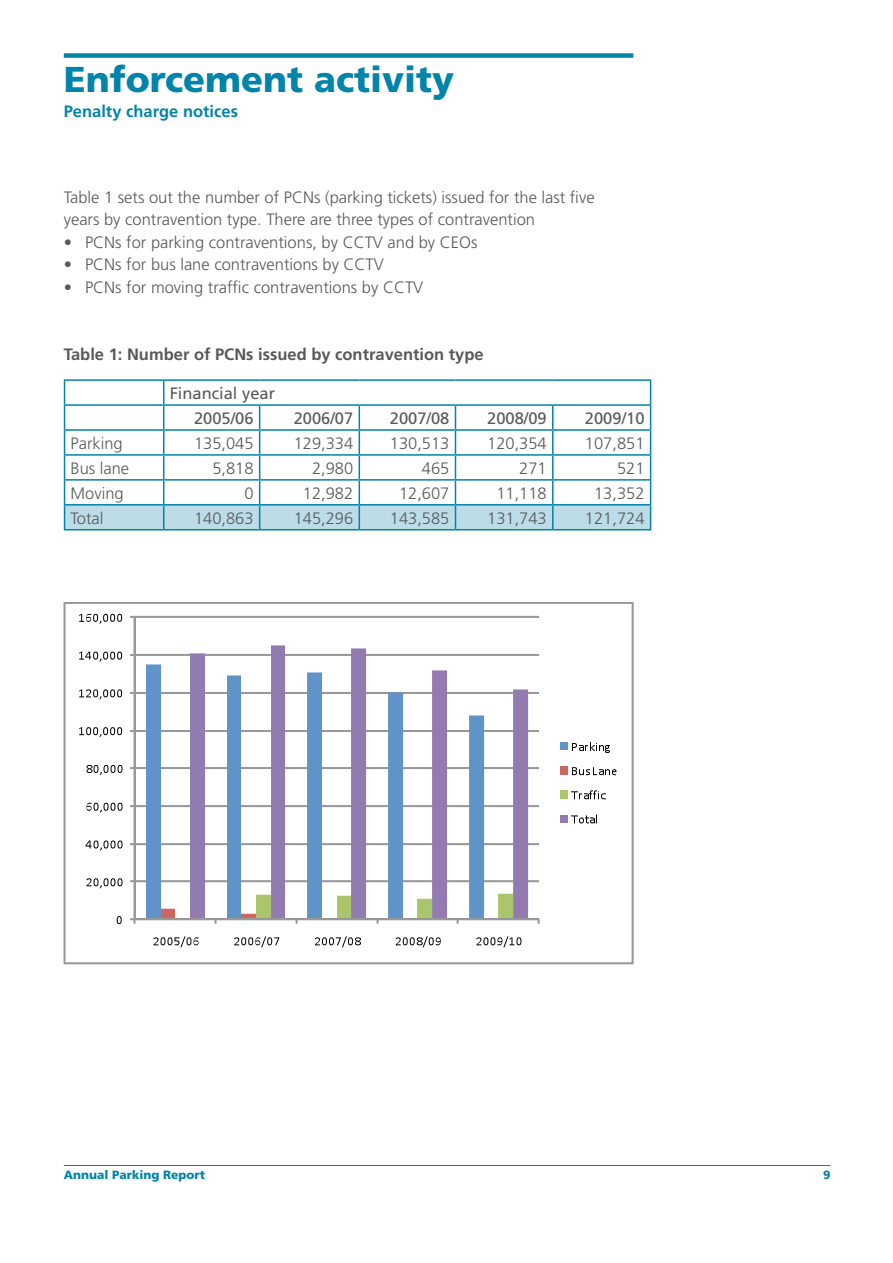
<style>
.page{position:relative;width:893px;height:1263px;background:#fff}
.page>*{position:absolute;margin:0;border:0;box-sizing:border-box;transform-origin:0 0}
.t1{font:900 36px "Frutiger";color:#0084a9}
.t2{font:300 16.5px/22.5px "Frutiger";color:#58595b}
.t3{font:16.5px/24.9px "Frutiger";color:#58595b;text-align:center}
.t4{font:700 16.5px "Frutiger";color:#58595b}
.t5{font:700 16.5px "Frutiger";color:#0084a9}
.t6{font:900 12px "Frutiger";color:#0084a9}
</style>
<div class="page">
<hr style="left:64px;top:1165px;width:767px;height:1px;background:#0084a9">
<div style="left:64px;top:53px;width:569px;height:5px;background:#0084a9"></div>
<hr style="left:64px;top:379px;width:100px;height:2px;background:#0084a9">
<hr style="left:164px;top:379px;width:96px;height:2px;background:#0084a9">
<hr style="left:260px;top:379px;width:99px;height:2px;background:#0084a9">
<hr style="left:359px;top:379px;width:96px;height:2px;background:#0084a9">
<hr style="left:455px;top:379px;width:98px;height:2px;background:#0084a9">
<hr style="left:553px;top:379px;width:98px;height:2px;background:#0084a9">
<svg style="left:64px;top:381px;width:587px;height:148px"></svg>
<hr style="left:64px;top:529px;width:100px;height:1px;background:#0084a9">
<hr style="left:164px;top:529px;width:96px;height:1px;background:#0084a9">
<hr style="left:260px;top:529px;width:99px;height:1px;background:#0084a9">
<hr style="left:359px;top:529px;width:96px;height:1px;background:#0084a9">
<hr style="left:455px;top:529px;width:98px;height:1px;background:#0084a9">
<hr style="left:553px;top:529px;width:98px;height:1px;background:#0084a9">
<svg style="left:64px;top:602px;width:569px;height:362px"></svg>
<h1 class="t1" style="left:64px;top:57px;width:392px">Enforcement activity</h1>
<p class="t5" style="left:64px;top:102px;width:176px">Penalty charge notices</p>
<p class="t2" style="left:64px;top:186px;width:532px">Table 1 sets out the number of PCNs (parking tickets) issued for the last five years by contravention type. There are three types of contravention</p>
<p class="t2" style="left:64px;top:231px;width:415px">• PCNs for parking contraventions, by CCTV and by CEOs</p>
<p class="t2" style="left:64px;top:253px;width:322px">• PCNs for bus lane contraventions by CCTV</p>
<p class="t2" style="left:64px;top:276px;width:361px">• PCNs for moving traffic contraventions by CCTV</p>
<p class="t4" style="left:64px;top:345px;width:421px">Table 1: Number of PCNs issued by contravention type</p>
<p class="t3" style="left:170px;top:381px;width:107px">Financial year<br>2005/06</p>
<p class="t3" style="left:294px;top:405px;width:61px">2006/07</p>
<p class="t3" style="left:390px;top:405px;width:61px">2007/08</p>
<p class="t3" style="left:487px;top:405px;width:61px">2008/09</p>
<p class="t3" style="left:585px;top:405px;width:61px">2009/10</p>
<p class="t2" style="left:71px;top:432px;width:54px">Parking</p>
<p class="t2" style="left:194px;top:432px;width:61px">135,045</p>
<p class="t2" style="left:294px;top:432px;width:61px">129,334</p>
<p class="t2" style="left:390px;top:432px;width:61px">130,513</p>
<p class="t2" style="left:487px;top:432px;width:61px">120,354</p>
<p class="t2" style="left:585px;top:432px;width:61px">107,851</p>
<p class="t2" style="left:71px;top:457px;width:60px">Bus lane</p>
<p class="t2" style="left:212px;top:457px;width:43px">5,818</p>
<p class="t2" style="left:312px;top:457px;width:43px">2,980</p>
<p class="t2" style="left:422px;top:457px;width:29px">465</p>
<p class="t2" style="left:519px;top:457px;width:29px">271</p>
<p class="t2" style="left:617px;top:457px;width:29px">521</p>
<p class="t2" style="left:71px;top:482px;width:55px">Moving</p>
<p class="t2" style="left:244px;top:482px;width:11px">0</p>
<p class="t2" style="left:303px;top:482px;width:52px">12,982</p>
<p class="t2" style="left:399px;top:482px;width:52px">12,607</p>
<p class="t2" style="left:496px;top:482px;width:52px">11,118</p>
<p class="t2" style="left:594px;top:482px;width:52px">13,352</p>
<p class="t2" style="left:71px;top:507px;width:34px">Total</p>
<p class="t2" style="left:194px;top:507px;width:61px">140,863</p>
<p class="t2" style="left:294px;top:507px;width:61px">145,296</p>
<p class="t2" style="left:390px;top:507px;width:61px">143,585</p>
<p class="t2" style="left:487px;top:507px;width:61px">131,743</p>
<p class="t2" style="left:585px;top:507px;width:61px">121,724</p>
<p class="t6" style="left:64px;top:1167px;width:143px">Annual Parking Report</p>
<p class="t6" style="left:823px;top:1167px;width:9px">9</p>
</div>
